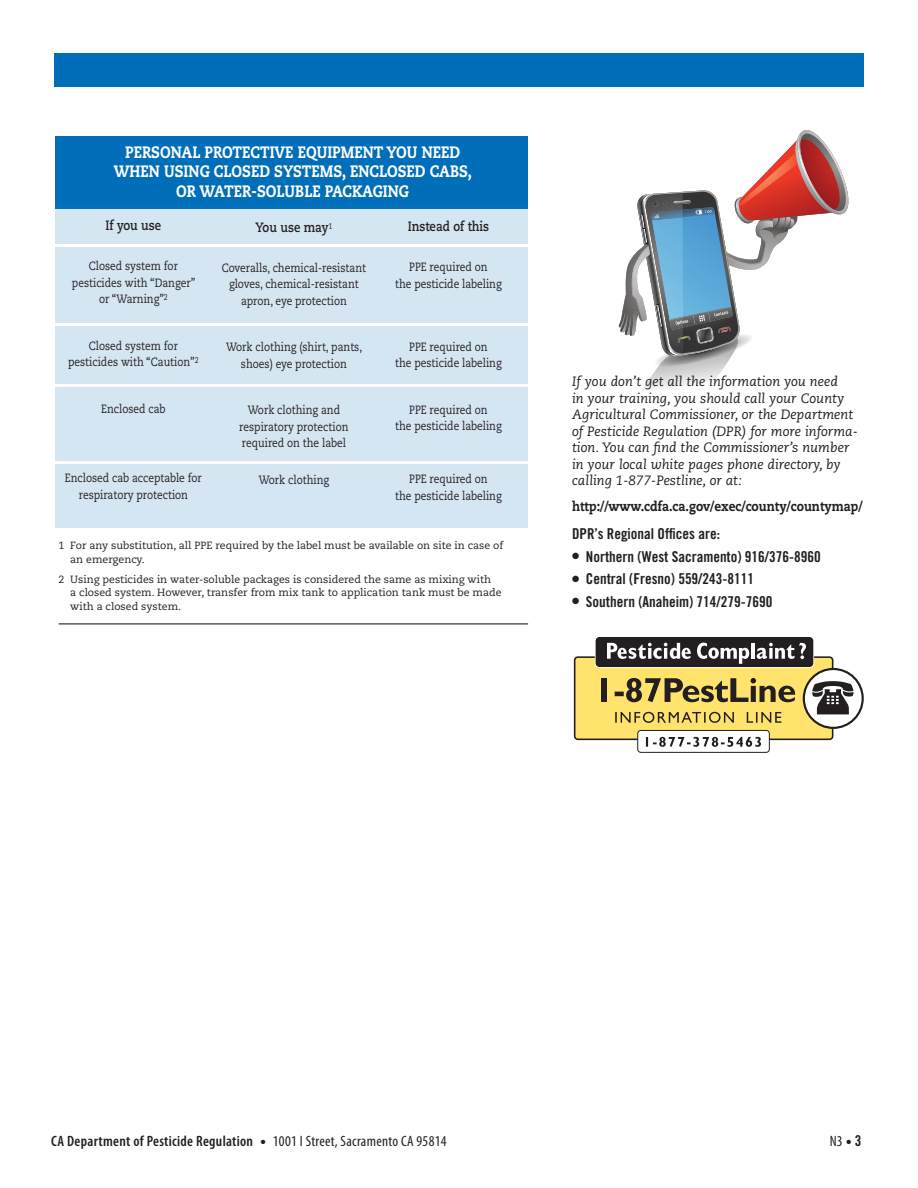
<style>
.page{position:relative;width:918px;height:1188px;background:#fff}
.page>*{position:absolute;margin:0;border:0;box-sizing:border-box;transform-origin:0 0}
.t1{font:800 16.5px/19.5px "Caecilia LT Std";color:#fff;text-align:center;scale:.85 1}
.t2{font:15px "Trade Gothic LT Std Bd Cn 20";color:#231f20}
.t3{font:condensed 15px "Myriad Pro";letter-spacing:.02em;color:#231f20}
.t4{font:600 condensed 15px "Myriad Pro";letter-spacing:.02em;color:#231f20}
.t5{font:italic 13.5px/16.5px "Caecilia LT Std";letter-spacing:.005em;color:#231f20}
.t6{font:800 13.5px "Caecilia LT Std";color:#231f20;scale:.88 1}
.t7{font:700 13.5px "Caecilia LT Std";color:#231f20;scale:.85 1}
.t8{font:12px/16.5px "Caecilia LT Std";color:#231f20;text-align:center;scale:.85 1}
.t9{font:10.5px/13.5px "Caecilia LT Std";color:#231f20}
.s1{font-family:"Trade Gothic LT Std Bd Cn 20";font-stretch:normal}
</style>
<div class="page">
<div style="left:55px;top:136px;width:473px;height:72px;background:#006eb9"></div>
<div style="left:55px;top:207px;width:473px;height:321px;background:#d5e6f3"></div>
<hr style="left:51px;top:244px;width:481px;height:3px;background:#fff">
<hr style="left:51px;top:323px;width:481px;height:2px;background:#fff">
<hr style="left:51px;top:385px;width:481px;height:2px;background:#fff">
<hr style="left:51px;top:461px;width:481px;height:3px;background:#fff">
<div style="left:54px;top:53px;width:810px;height:33px;background:#006eb9"></div>
<hr style="left:59px;top:623px;width:469px;height:1px;background:#231f20">
<svg style="left:618px;top:130px;width:231px;height:254px"></svg>
<div style="left:575px;top:657px;width:258px;height:82px;background:#ffe36d;border-radius:3px"></div>
<div style="left:574px;top:656px;width:259px;height:84px;border:2px solid #231f20;border-radius:3px"></div>
<div style="left:595px;top:636px;width:219px;height:32px;border:3px solid #fff;border-radius:3px"></div>
<div style="left:596px;top:638px;width:217px;height:28px;background:#231f20;border-radius:3px"></div>
<div style="left:596px;top:637px;width:217px;height:30px;border:2px solid #231f20;border-radius:3px"></div>
<div style="left:602px;top:678px;width:5px;height:24px;background:#231f20"></div>
<svg style="left:615px;top:678px;width:180px;height:24px"></svg>
<svg style="left:615px;top:712px;width:119px;height:11px"></svg>
<svg style="left:747px;top:712px;width:34px;height:11px"></svg>
<svg style="left:804px;top:669px;width:59px;height:59px"></svg>
<div style="left:803px;top:668px;width:61px;height:61px;border:2px solid #231f20;border-radius:50%"></div>
<svg style="left:812px;top:681px;width:41px;height:33px"></svg>
<div style="left:638px;top:730px;width:131px;height:22px;background:#fff;border-radius:3px"></div>
<div style="left:637px;top:730px;width:133px;height:23px;border:1px solid #231f20;border-radius:3px"></div>
<svg style="left:646px;top:737px;width:115px;height:10px"></svg>
<svg style="left:607px;top:643px;width:84px;height:16px"></svg>
<svg style="left:697px;top:643px;width:52px;height:21px"></svg>
<hr style="left:751px;top:643px;width:4px;height:16px;background:#fff">
<svg style="left:757px;top:643px;width:49px;height:16px"></svg>
<h1 class="t1" style="left:114px;top:142px;width:423px">PERSONAL PROTECTIVE EQUIPMENT YOU NEED<br>WHEN USING CLOSED SYSTEMS, ENCLOSED CABS,<br>OR WATER-SOLUBLE PACKAGING</h1>
<p class="t7" style="left:106px;top:218px;width:67px">If you use</p>
<p class="t8" style="left:72px;top:258px;width:147px">Closed system for pesticides with “Danger” or “Warning”<sup>2</sup></p>
<p class="t8" style="left:68px;top:337px;width:155px">Closed system for pesticides with “Caution”<sup>2</sup></p>
<p class="t8" style="left:101px;top:400px;width:77px">Enclosed cab</p>
<p class="t7" style="left:408px;top:219px;width:97px">Instead of this</p>
<p class="t8" style="left:395px;top:259px;width:127px">PPE required on<br>the pesticide labeling</p>
<p class="t7" style="left:255px;top:219px;width:92px">You use may<sup>1</sup></p>
<p class="t8" style="left:222px;top:259px;width:171px">Coveralls, chemical-resistant gloves, chemical-resistant apron, eye protection</p>
<p class="t8" style="left:226px;top:339px;width:162px">Work clothing (shirt, pants, shoes) eye protection</p>
<p class="t8" style="left:239px;top:402px;width:130px">Work clothing and respiratory protection required on the label</p>
<p class="t8" style="left:259px;top:472px;width:84px">Work clothing</p>
<p class="t8" style="left:395px;top:338px;width:127px">PPE required on<br>the pesticide labeling</p>
<p class="t8" style="left:395px;top:401px;width:127px">PPE required on<br>the pesticide labeling</p>
<p class="t8" style="left:65px;top:470px;width:163px">Enclosed cab acceptable for respiratory protection</p>
<p class="t8" style="left:395px;top:471px;width:127px">PPE required on<br>the pesticide labeling</p>
<p class="t9" style="left:70px;top:539px;width:435px;text-indent:-12px">1 For any substitution, all PPE required by the label must be available on site in case of an emergency.</p>
<p class="t9" style="left:70px;top:573px;width:433px;text-indent:-12px">2 Using pesticides in water-soluble packages is considered the same as mixing with<br>a closed system. However, transfer from mix tank to application tank must be made with a closed system.</p>
<p class="t5" style="left:572px;top:374px;width:287px">If you don’t get all the information you need<br>in your training, you should call your County Agricultural Commissioner, or the Department of Pesticide Regulation (DPR) for more informa&shy;tion. You can find the Commissioner’s number in your local white pages phone directory, by calling 1-877-Pestline, or at:</p>
<p class="t6" style="left:572px;top:498px;width:332px">http://www.cdfa.ca.gov/exec/county/countymap/</p>
<p class="t2" style="left:572px;top:525px;width:149px">DPR’s Regional Offices are:</p>
<p class="t2" style="left:572px;top:547px;width:250px">● Northern (West Sacramento) 916/376-8960</p>
<p class="t2" style="left:572px;top:570px;width:183px">● Central (Fresno) 559/243-8111</p>
<p class="t2" style="left:572px;top:592px;width:202px">● Southern (Anaheim) 714/279-7690</p>
<p class="t4" style="left:51px;top:1132px;width:203px">CA Department of Pesticide Regulation</p>
<p class="t3" style="left:261px;top:1132px;width:187px">● 1001 I Street, Sacramento CA 95814</p>
<p class="t3" style="left:830px;top:1132px;width:33px">N3 ● <span class="s1">3</span></p>
</div>
